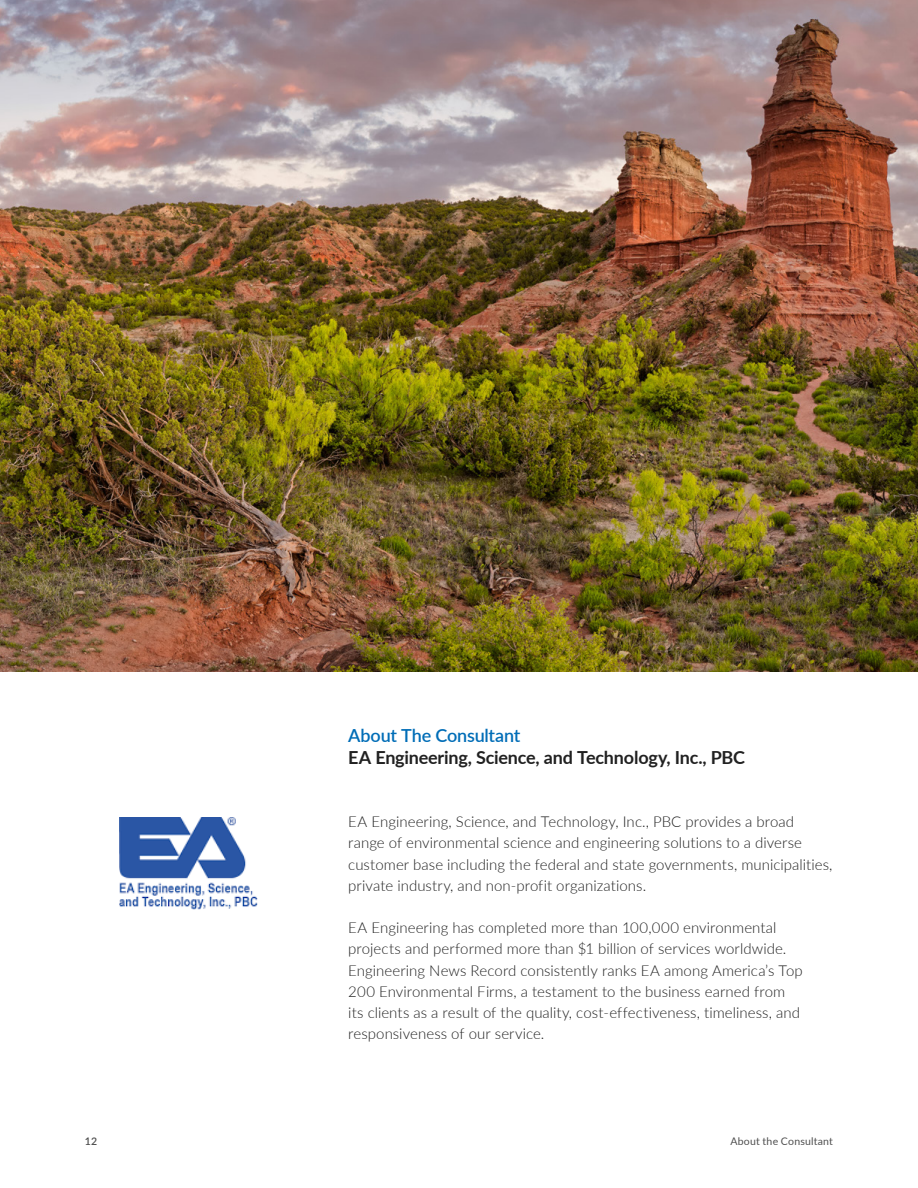
<style>
.page{position:relative;width:918px;height:1188px;background:#fff}
.page>*{position:absolute;margin:0;border:0;box-sizing:border-box;transform-origin:0 0}
.t1{font:700 18px "Lato";letter-spacing:-.01em;color:#212121}
.t2{font:600 18px "Lato";letter-spacing:-.01em;color:#006db7}
.t3{font:300 15px/21.1px "Lato";letter-spacing:.005em;color:#212121}
.t4{font:10.5px "Lato";letter-spacing:.02em;color:#4e4e4e}
.t5{font:600 10.5px "Lato";color:#4e4e4e}
</style>
<div class="page">
<img style="left:119px;top:818px;width:139px;height:92px">
<img style="left:0;top:0;width:918px;height:671px">
<p class="t2" style="left:348px;top:723px;width:174px">About The Consultant</p>
<p class="t1" style="left:348px;top:744px;width:398px">EA Engineering, Science, and Technology, Inc., PBC</p>
<p class="t3" style="left:348px;top:811px;width:486px">EA Engineering, Science, and Technology, Inc., PBC provides a broad range of environmental science and engineering solutions to a diverse customer base including the federal and state governments, municipalities, private industry, and non-profit organizations.</p>
<p class="t3" style="left:348px;top:917px;width:456px">EA Engineering has completed more than 100,000 environmental projects and performed more than $1 billion of services worldwide.<br>Engineering News Record consistently ranks EA among America’s Top 200 Environmental Firms, a testament to the business earned from its clients as a result of the quality, cost-effectiveness, timeliness, and responsiveness of our service.</p>
<p class="t5" style="left:85px;top:1134px;width:14px">12</p>
<p class="t4" style="left:730px;top:1134px;width:104px">About the Consultant</p>
</div>
